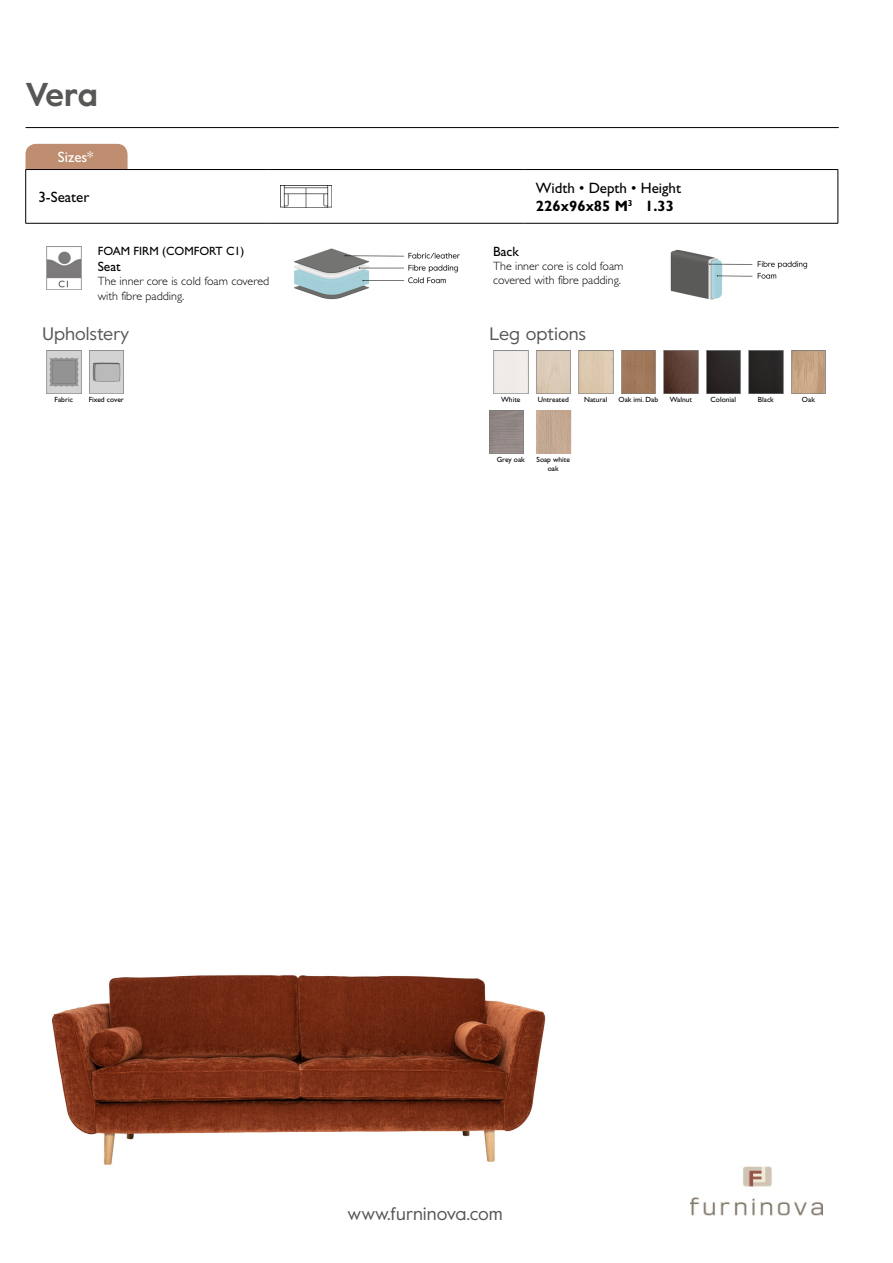
<style>
.page{position:relative;width:893px;height:1263px;background:#fff}
.page>*{position:absolute;margin:0;border:0;box-sizing:border-box;transform-origin:0 0}
.Varumärke{font:700 33px "Value";color:#575756}
.Web{font:18px "Value";color:#575756}
.Teknikrubrik{font:18px "Value";color:#575756}
.Teknikrubrik_Ben{font:18px "Value";color:#575756}
.Dimensioner{font:15px "Gill Sans Std";color:#000}
.TabelltextMatt{font:700 15px "Gill Sans Std";color:#000}
.TabelltextV{font:15px "Gill Sans Std";color:#000}
.t1{font:15px "Gill Sans Std";color:#fff}
.BeskrivningRubrik{font:13.5px "Gill Sans Std";color:#000}
.BeskrivningText{font:300 12px/14.4px "Gill Sans Std";color:#000}
.BeskrivningNamn{font:12px "Gill Sans Std";color:#000}
.Ikontext{font:7.5px/9px "Gill Sans Std";color:#000;text-align:center}
</style>
<div class="page">
<hr style="left:26px;top:127px;width:813px;height:1px;background:#000">
<div style="left:26px;top:144px;width:102px;height:25px;background:#bf8e71"></div>
<img style="left:690px;top:1166px;width:133px;height:50px">
<img style="left:52px;top:975px;width:494px;height:190px">
<hr style="left:26px;top:169px;width:242px;height:1px;background:#000">
<hr style="left:25px;top:170px;width:1px;height:53px;background:#000">
<hr style="left:268px;top:169px;width:255px;height:1px;background:#000">
<hr style="left:523px;top:169px;width:315px;height:1px;background:#000">
<hr style="left:838px;top:170px;width:1px;height:53px;background:#000">
<hr style="left:26px;top:223px;width:242px;height:1px;background:#000">
<hr style="left:268px;top:223px;width:255px;height:1px;background:#000">
<hr style="left:523px;top:223px;width:315px;height:1px;background:#000">
<img style="left:281px;top:185px;width:51px;height:23px">
<img style="left:46px;top:246px;width:36px;height:43px">
<img style="left:294px;top:248px;width:166px;height:52px">
<img style="left:670px;top:249px;width:138px;height:51px">
<img style="left:46px;top:351px;width:36px;height:42px">
<svg style="left:89px;top:351px;width:35px;height:42px"></svg>
<img style="left:493px;top:351px;width:36px;height:42px">
<svg style="left:536px;top:351px;width:35px;height:42px"></svg>
<svg style="left:578px;top:351px;width:36px;height:42px;background:#d9c6ad"></svg>
<svg style="left:621px;top:351px;width:35px;height:42px"></svg>
<svg style="left:663px;top:351px;width:36px;height:42px;background:#60443a"></svg>
<svg style="left:706px;top:351px;width:35px;height:42px"></svg>
<svg style="left:748px;top:351px;width:36px;height:42px;background:#2c2b2a"></svg>
<svg style="left:791px;top:351px;width:35px;height:42px"></svg>
<img style="left:489px;top:411px;width:35px;height:42px">
<img style="left:536px;top:411px;width:36px;height:42px">
<p class="Varumärke" style="left:26px;top:72px;width:74px">Vera</p>
<p class="t1" style="left:58px;top:148px;width:37px">Sizes*</p>
<p class="TabelltextV" style="left:38px;top:188px;width:52px">3-Seater</p>
<p class="BeskrivningNamn" style="left:98px;top:244px;width:148px">FOAM FIRM (COMFORT C1)</p>
<p class="BeskrivningRubrik" style="left:98px;top:259px;width:24px">Seat</p>
<p class="BeskrivningText" style="left:98px;top:274px;width:173px">The inner core is cold foam covered with fibre padding.</p>
<p class="Teknikrubrik" style="left:43px;top:322px;width:88px">Upholstery</p>
<p class="Ikontext" style="left:55px;top:395px;width:20px">Fabric</p>
<p class="Ikontext" style="left:89px;top:395px;width:37px">Fixed cover</p>
<p class="Dimensioner" style="left:536px;top:179px;width:147px">Width • Depth • Height</p>
<p class="TabelltextMatt" style="left:536px;top:197px;width:140px">226x96x85 M<sup>3</sup> 1.33</p>
<p class="BeskrivningRubrik" style="left:493px;top:243px;width:27px">Back</p>
<p class="BeskrivningText" style="left:493px;top:259px;width:132px">The inner core is cold foam</p>
<p class="BeskrivningText" style="left:493px;top:273px;width:129px">covered with fibre padding.</p>
<p class="Teknikrubrik_Ben" style="left:489px;top:322px;width:98px">Leg options</p>
<p class="Ikontext" style="left:501px;top:395px;width:21px">White</p>
<p class="Ikontext" style="left:538px;top:395px;width:33px">Untreated</p>
<p class="Ikontext" style="left:584px;top:395px;width:25px">Natural</p>
<p class="Ikontext" style="left:618px;top:395px;width:41px">Oak imi. Dab</p>
<p class="Ikontext" style="left:670px;top:395px;width:24px">Walnut</p>
<p class="Ikontext" style="left:711px;top:395px;width:27px">Colonial</p>
<p class="Ikontext" style="left:758px;top:395px;width:17px">Black</p>
<p class="Ikontext" style="left:802px;top:395px;width:14px">Oak</p>
<p class="Ikontext" style="left:497px;top:455px;width:30px">Grey oak</p>
<p class="Ikontext" style="left:537px;top:455px;width:35px">Soap white oak</p>
<p class="Web" style="left:348px;top:1201px;width:157px">www.furninova.com</p>
</div>
